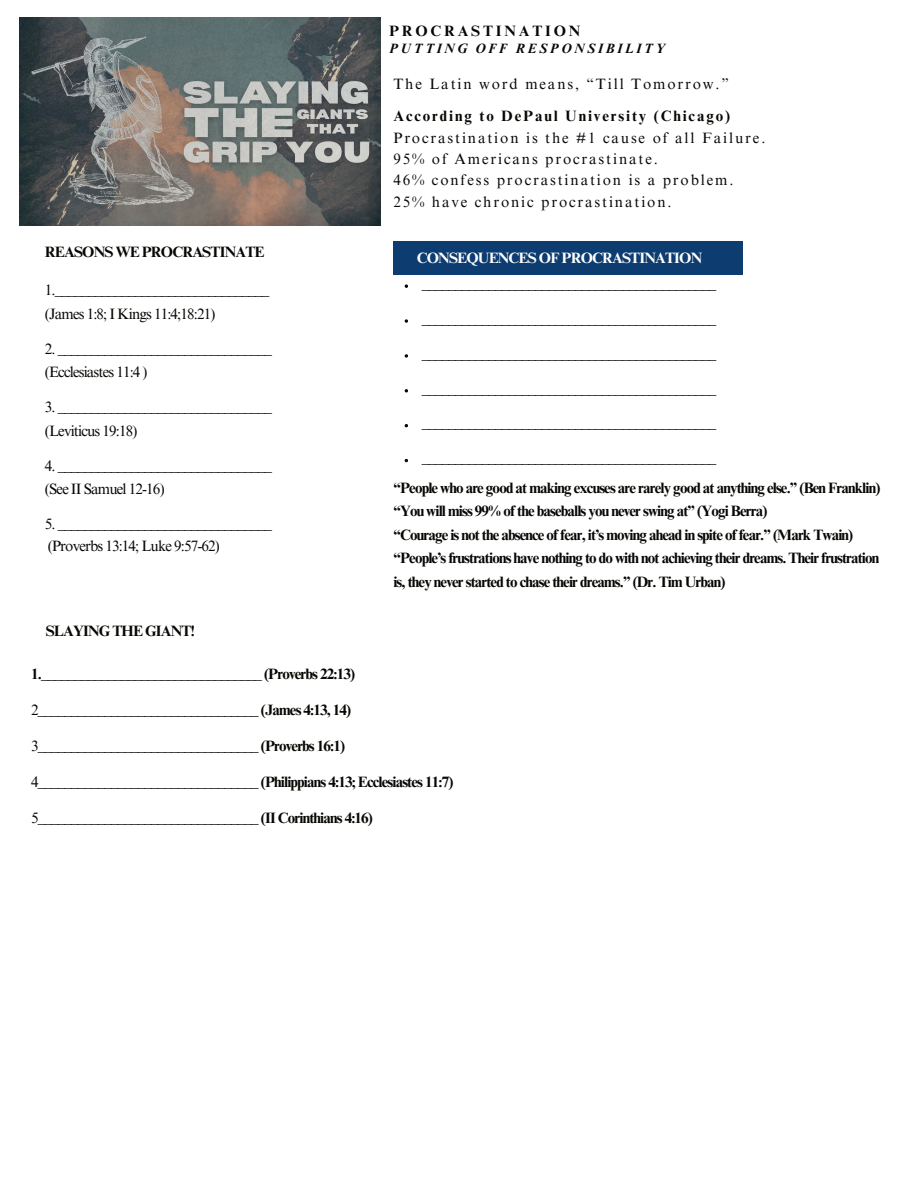
<style>
.page{position:relative;width:918px;height:1188px;background:#fff}
.page>*{position:absolute;margin:0;border:0;box-sizing:border-box;transform-origin:0 0}
.t1{font:700 15px/23.7px "Times NRMT Pro";letter-spacing:-.055em;color:#080704}
.t2{font:15px/21.3px "Times NRMT Pro";letter-spacing:.125em;color:#080704}
.t3{font:15px/23.7px "Times NRMT Pro";letter-spacing:-.055em;color:#080704}
.t4{font:700 15px "Times NRMT Pro";letter-spacing:.125em;color:#080704}
.t5{font:700 15px "Times NRMT Pro";letter-spacing:-.055em;color:#fff}
.t6{font:700 15px "Times NRMT Pro";letter-spacing:.185em;color:#080704}
.t7{font:italic 700 13.5px "Times NRMT Pro";letter-spacing:.185em;color:#080704}
.s1{font-weight:400}
</style>
<div class="page">
<img style="left:20px;top:17px;width:361px;height:208px">
<div style="left:393px;top:241px;width:350px;height:34px;background:#0d3c71"></div>
<svg style="left:405px;top:284px;width:3px;height:4px"></svg>
<svg style="left:405px;top:319px;width:3px;height:4px"></svg>
<svg style="left:405px;top:354px;width:3px;height:4px"></svg>
<p class="t1" style="left:45px;top:240px;width:221px">REASONS WE PROCRASTINATE</p>
<p class="t3" style="left:45px;top:279px;width:226px">1.________________________________ (James 1:8; I Kings 11:4;18:21)</p>
<p class="t3" style="left:45px;top:338px;width:229px">2. ________________________________ (Ecclesiastes 11:4 )</p>
<p class="t3" style="left:45px;top:396px;width:229px">3. ________________________________ (Leviticus 19:18)</p>
<p class="t3" style="left:45px;top:455px;width:229px">4. ________________________________ (See II Samuel 12-16)</p>
<p class="t3" style="left:45px;top:514px;width:229px;line-height:21.3px">5. ________________________________ (Proverbs 13:14; Luke 9:57-62)</p>
<p class="t6" style="left:389px;top:22px;width:193px">PROCRASTINATION</p>
<p class="t7" style="left:389px;top:40px;width:278px">PUTTING OFF RESPONSIBILITY</p>
<p class="t2" style="left:393px;top:74px;width:337px">The Latin word means, “Till Tomorrow.”</p>
<p class="t4" style="left:393px;top:107px;width:338px">According to DePaul University (Chicago)</p>
<p class="t2" style="left:393px;top:128px;width:374px">Procrastination is the #1 cause of all Failure.<br>95% of Americans procrastinate.<br>46% confess procrastination is a problem.<br>25% have chronic procrastination.</p>
<p class="t5" style="left:417px;top:249px;width:287px">CONSEQUENCES OF PROCRASTINATION</p>
<p class="t2" style="left:422px;top:274px;width:296px">____________________________________________</p>
<p class="t2" style="left:422px;top:309px;width:296px">____________________________________________</p>
<p class="t2" style="left:422px;top:344px;width:296px">____________________________________________</p>
<p class="t2" style="left:422px;top:379px;width:296px">____________________________________________</p>
<p class="t2" style="left:422px;top:414px;width:296px">____________________________________________</p>
<p class="t2" style="left:422px;top:448px;width:296px">____________________________________________</p>
<p class="t1" style="left:393px;top:476px;width:488px">“People who are good at making excuses are rarely good at anything else.” (Ben Franklin) “You will miss 99% of the baseballs you never swing at” (Yogi Berra)<br>“Courage is not the absence of fear, it’s moving ahead in spite of fear.” (Mark Twain) “People’s frustrations have nothing to do with not achieving their dreams. Their frustration is, they never started to chase their dreams.” (Dr. Tim Urban)</p>
<p class="t1" style="left:46px;top:619px;width:151px">SLAYING THE GIANT!</p>
<p class="t1" style="left:31px;top:663px;width:325px">1._________________________________ (Proverbs 22:13)</p>
<p class="t1" style="left:31px;top:699px;width:322px"><span class="s1">2</span>_________________________________ (James 4:13, 14)</p>
<p class="t1" style="left:31px;top:735px;width:315px"><span class="s1">3</span>_________________________________ (Proverbs 16:1)</p>
<p class="t1" style="left:31px;top:771px;width:424px"><span class="s1">4</span>_________________________________ (Philippians 4:13; Ecclesiastes 11:7)</p>
<p class="t1" style="left:31px;top:807px;width:343px"><span class="s1">5</span>_________________________________ (II Corinthians 4:16)</p>
</div>
